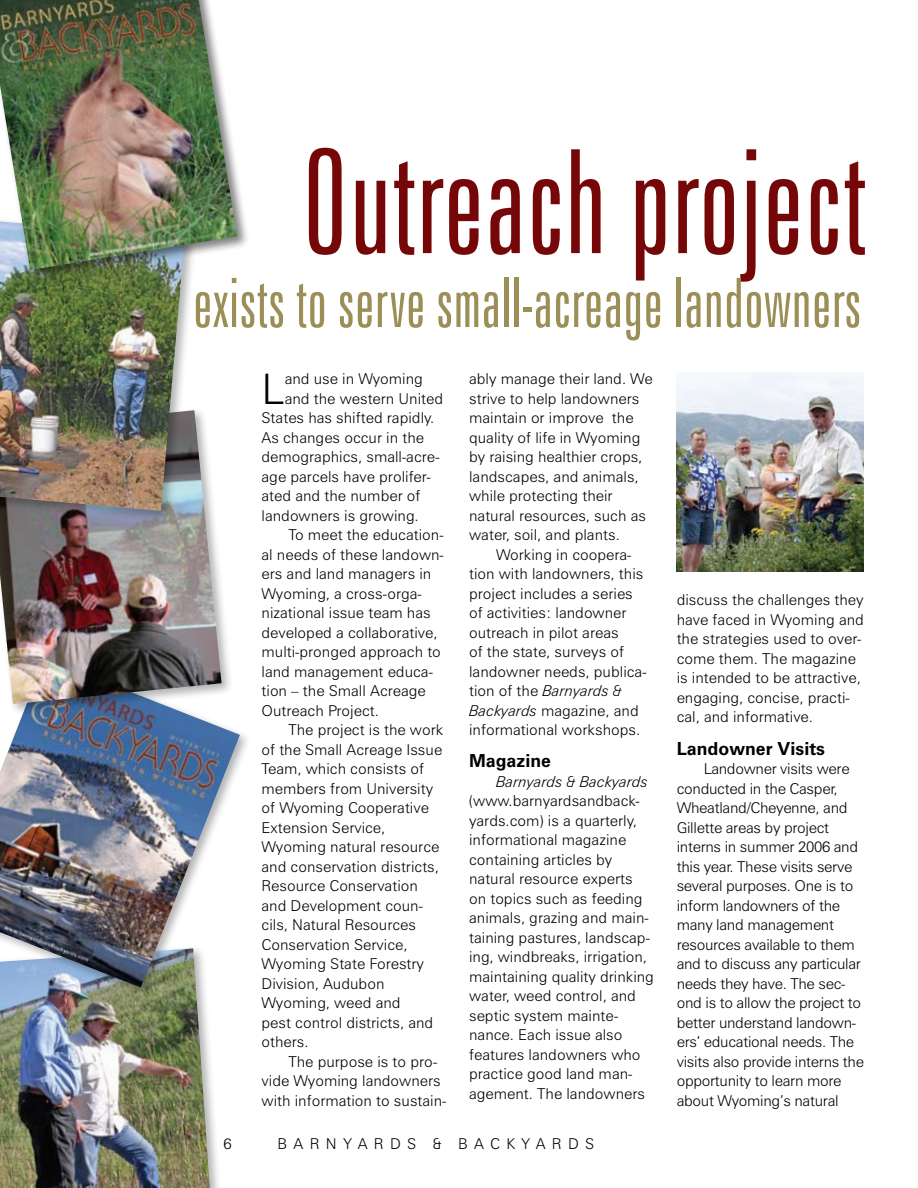
<style>
.page{position:relative;width:918px;height:1188px;background:#fff}
.page>*{position:absolute;margin:0;border:0;box-sizing:border-box;transform-origin:0 0}
.t1{font:300 extra-condensed 144.15px "Zurich BT";color:#760709}
.t2{font:300 extra-condensed 68.25px "Zurich BT";color:#9b8f57}
.t3{font:300 42.15px "Zurich BT";color:#000}
.t4{font:700 18px "Zurich BT";color:#000}
.t5{font:300 15px/19.5px "Zurich BT";color:#000}
.t6{font:300 15px/19.5px "Zurich BT";letter-spacing:-.02em;color:#000}
.t7{font:italic 300 15px "Zurich BT";color:#000}
.t8{font:300 15px "Zurich BT";letter-spacing:.42em;color:#000}
.s1{font-style:italic}
</style>
<div class="page">
<img style="left:677px;top:373px;width:186px;height:198px">
<div style="left:0;top:944px;width:231px;height:244px;background:#000;opacity:.3"></div>
<img style="left:0;top:1006px;width:210px;height:182px">
<div style="left:0;top:654px;width:255px;height:352px;background:#000;opacity:.3"></div>
<img style="left:0;top:723px;width:240px;height:264px">
<div style="left:0;top:406px;width:241px;height:317px;background:#000;opacity:.3"></div>
<img style="left:0;top:410px;width:222px;height:294px">
<div style="left:0;top:215px;width:204px;height:315px;background:#000;opacity:.3"></div>
<img style="left:0;top:290px;width:185px;height:221px">
<div style="left:0;top:0;width:255px;height:290px;background:#000;opacity:.5"></div>
<img style="left:0;top:0;width:237px;height:270px">
<h1 class="t1" style="left:301px;top:124px;width:567px">Outreach project</h1>
<h2 class="t2" style="left:193px;top:266px;width:670px">exists to serve small-acreage landowners</h2>
<h3 class="t3" style="left:262px;top:363px;width:25px">L</h3>
<p class="t5" style="left:285px;top:369px;width:140px">and use in Wyoming</p>
<p class="t5" style="left:469px;top:369px;width:185px">ably manage their land. We strive to help landowners maintain or improve the quality of life in Wyoming by raising healthier crops, landscapes, and animals, while protecting their natural resources, such as water, soil, and plants.</p>
<p class="t5" style="left:469px;top:544px;width:179px;text-indent:27px">Working in coopera&shy;tion with landowners, this project includes a series of activities: landowner outreach in pilot areas<br>of the state, surveys of landowner needs, publica&shy;tion of the <span class="s1">Barnyards &amp;<br>Backyards</span> magazine, and informational workshops.</p>
<p class="t4" style="left:469px;top:750px;width:83px">Magazine</p>
<p class="t7" style="left:496px;top:773px;width:153px">Barnyards &amp; Backyards</p>
<p class="t5" style="left:469px;top:791px;width:186px">(www.barnyardsandback&shy;yards.com) is a quarterly, informational magazine containing articles by natural resource experts<br>on topics such as feeding animals, grazing and main&shy;taining pastures, landscap&shy;ing, windbreaks, irrigation, maintaining quality drinking water, weed control, and septic system mainte&shy;nance. Each issue also features landowners who practice good land man&shy;agement. The landowners</p>
<p class="t5" style="left:285px;top:388px;width:160px">and the western United</p>
<p class="t5" style="left:262px;top:408px;width:174px">States has shifted rapidly.</p>
<p class="t5" style="left:262px;top:427px;width:164px">As changes occur in the</p>
<p class="t5" style="left:262px;top:447px;width:180px">demographics, small-acre-</p>
<p class="t5" style="left:262px;top:466px;width:171px">age parcels have prolifer-</p>
<p class="t5" style="left:262px;top:486px;width:160px">ated and the number of</p>
<p class="t5" style="left:262px;top:505px;width:159px">landowners is growing.</p>
<p class="t5" style="left:289px;top:525px;width:156px">To meet the education-</p>
<p class="t5" style="left:262px;top:544px;width:184px">al needs of these landown-</p>
<p class="t5" style="left:262px;top:564px;width:171px">ers and land managers in</p>
<p class="t5" style="left:262px;top:583px;width:162px">Wyoming, a cross-orga-</p>
<p class="t5" style="left:262px;top:603px;width:171px">nizational issue team has</p>
<p class="t5" style="left:262px;top:622px;width:178px">developed a collaborative,</p>
<p class="t5" style="left:262px;top:642px;width:181px">multi-pronged approach to</p>
<p class="t5" style="left:262px;top:661px;width:173px">land management educa-</p>
<p class="t5" style="left:262px;top:681px;width:166px">tion – the Small Acreage</p>
<p class="t5" style="left:262px;top:700px;width:119px">Outreach Project.</p>
<p class="t5" style="left:289px;top:720px;width:156px">The project is the work</p>
<p class="t5" style="left:262px;top:739px;width:182px">of the Small Acreage Issue</p>
<p class="t5" style="left:262px;top:759px;width:164px">Team, which consists of</p>
<p class="t5" style="left:262px;top:778px;width:173px">members from University</p>
<p class="t5" style="left:262px;top:798px;width:169px">of Wyoming Cooperative</p>
<p class="t5" style="left:262px;top:817px;width:125px">Extension Service,</p>
<p class="t5" style="left:262px;top:837px;width:179px">Wyoming natural resource</p>
<p class="t5" style="left:262px;top:856px;width:179px">and conservation districts,</p>
<p class="t5" style="left:262px;top:876px;width:158px">Resource Conservation</p>
<p class="t5" style="left:262px;top:895px;width:163px">and Development coun-</p>
<p class="t5" style="left:262px;top:915px;width:156px">cils, Natural Resources</p>
<p class="t5" style="left:262px;top:934px;width:148px">Conservation Service,</p>
<p class="t5" style="left:262px;top:954px;width:164px">Wyoming State Forestry</p>
<p class="t5" style="left:262px;top:973px;width:124px">Division, Audubon</p>
<p class="t5" style="left:262px;top:993px;width:141px">Wyoming, weed and</p>
<p class="t5" style="left:262px;top:1012px;width:173px">pest control districts, and</p>
<p class="t5" style="left:262px;top:1032px;width:49px">others.</p>
<p class="t5" style="left:289px;top:1051px;width:150px">The purpose is to pro-</p>
<p class="t5" style="left:262px;top:1071px;width:181px">vide Wyoming landowners</p>
<p class="t5" style="left:262px;top:1090px;width:186px">with information to sustain-</p>
<p class="t5" style="left:677px;top:590px;width:189px">discuss the challenges they have faced in Wyoming and the strategies used to over&shy;come them. The magazine is intended to be attractive, engaging, concise, practi&shy;cal, and informative.</p>
<p class="t4" style="left:677px;top:737px;width:150px">Landowner Visits</p>
<p class="t6" style="left:677px;top:759px;width:189px;text-indent:27px">Landowner visits were conducted in the Casper,<br>Wheatland/Cheyenne, and<br>Gillette areas by project interns in summer 2006 and this year. These visits serve several purposes. One is to inform landowners of the many land management resources available to them and to discuss any particular needs they have. The sec&shy;ond is to allow the project to better understand landown&shy;ers’ educational needs. The visits also provide interns the opportunity to learn more about Wyoming’s natural</p>
<p class="t5" style="left:223px;top:1134px;width:10px">6</p>
<p class="t8" style="left:277px;top:1134px;width:318px">BARNYARDS &amp; BACKYARDS</p>
</div>
